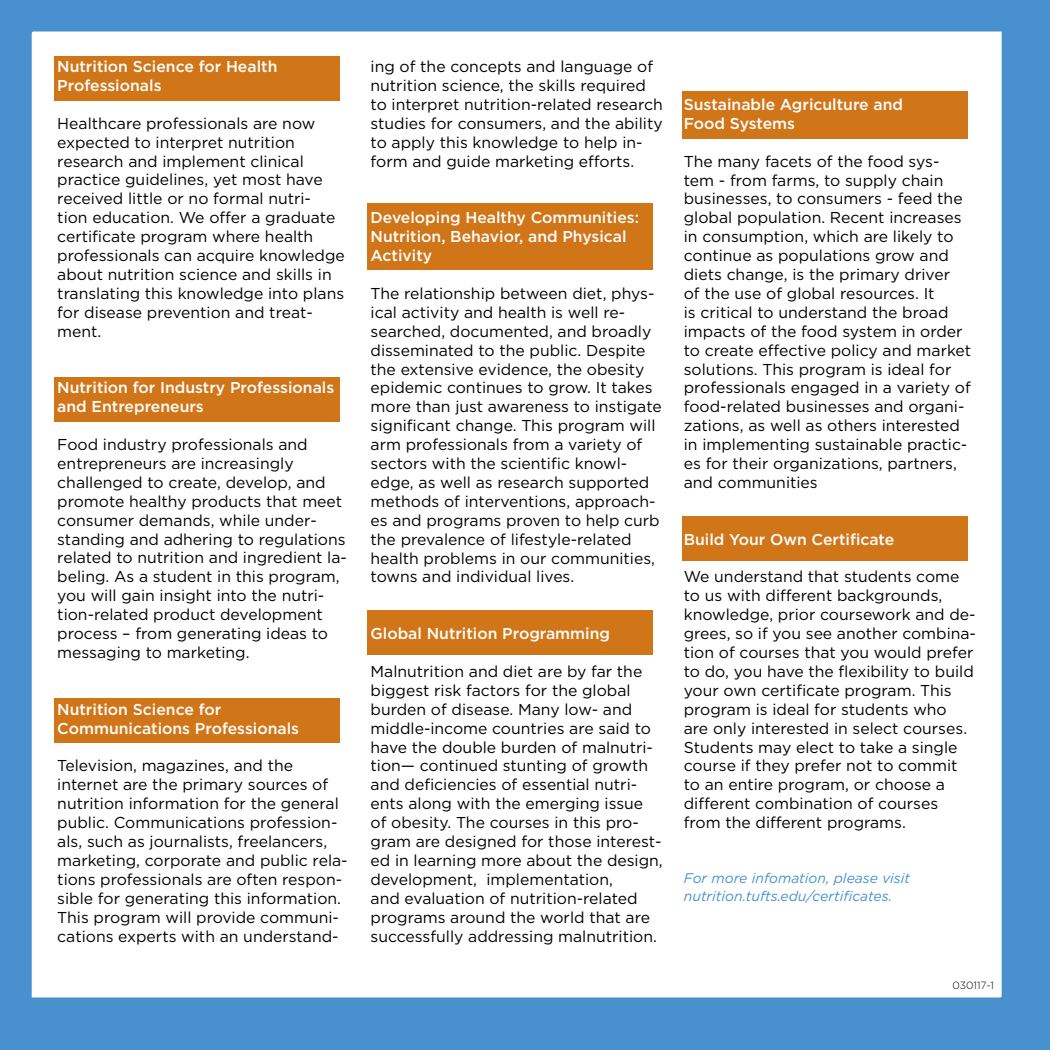
<style>
.page{position:relative;width:1050px;height:1050px;background:#fff}
.page>*{position:absolute;margin:0;border:0;box-sizing:border-box;transform-origin:0 0}
.t1{font:15.75px/18.9px "Gotham";color:#000}
.t2{font:500 15.75px/18.9px "Gotham";color:#fff}
.t3{font:italic 14px/17.5px "Gotham";color:#4891ce}
.t4{font:300 10.5px "Gotham";color:#000}
</style>
<div class="page">
<div style="left:0;top:0;width:1050px;height:1049px;background:#4891ce"></div>
<div style="left:32px;top:32px;width:970px;height:965px;background:#fff"></div>
<div style="left:54px;top:56px;width:286px;height:44px;background:#d17519"></div>
<div style="left:54px;top:378px;width:286px;height:44px;background:#d17519"></div>
<div style="left:54px;top:698px;width:286px;height:44px;background:#d17519"></div>
<div style="left:367px;top:203px;width:285px;height:67px;background:#d17519"></div>
<div style="left:367px;top:611px;width:286px;height:44px;background:#d17519"></div>
<div style="left:682px;top:517px;width:286px;height:44px;background:#d17519"></div>
<div style="left:682px;top:91px;width:286px;height:47px;background:#d17519"></div>
<p class="t2" style="left:57px;top:57px;width:222px">Nutrition Science for Health<br>Professionals</p>
<p class="t1" style="left:57px;top:113px;width:289px">Healthcare professionals are now expected to interpret nutrition research and implement clinical practice guidelines, yet most have received little or no formal nutri&shy;tion education. We offer a graduate certificate program where health professionals can acquire knowledge about nutrition science and skills in translating this knowledge into plans for disease prevention and treat&shy;ment.</p>
<p class="t2" style="left:57px;top:378px;width:279px">Nutrition for Industry Professionals and Entrepreneurs</p>
<p class="t1" style="left:57px;top:435px;width:291px">Food industry professionals and entrepreneurs are increasingly challenged to create, develop, and promote healthy products that meet consumer demands, while under&shy;standing and adhering to regulations related to nutrition and ingredient la&shy;beling. As a student in this program, you will gain insight into the nutri&shy;tion-related product development process – from generating ideas to messaging to marketing.</p>
<p class="t2" style="left:57px;top:699px;width:243px">Nutrition Science for<br>Communications Professionals</p>
<p class="t1" style="left:57px;top:756px;width:292px">Television, magazines, and the internet are the primary sources of nutrition information for the general public. Communications profession&shy;als, such as journalists, freelancers, marketing, corporate and public rela&shy;tions professionals are often respon&shy;sible for generating this information.<br>This program will provide communi&shy;cations experts with an understand-</p>
<p class="t1" style="left:371px;top:57px;width:294px">ing of the concepts and language of nutrition science, the skills required to interpret nutrition-related research studies for consumers, and the ability to apply this knowledge to help in&shy;form and guide marketing efforts.</p>
<p class="t2" style="left:371px;top:208px;width:270px">Developing Healthy Communities:<br>Nutrition, Behavior, and Physical<br>Activity</p>
<p class="t1" style="left:371px;top:284px;width:293px">The relationship between diet, phys&shy;ical activity and health is well re&shy;searched, documented, and broadly disseminated to the public. Despite the extensive evidence, the obesity epidemic continues to grow. It takes more than just awareness to instigate significant change. This program will arm professionals from a variety of sectors with the scientific knowl&shy;edge, as well as research supported methods of interventions, approach&shy;es and programs proven to help curb the prevalence of lifestyle-related health problems in our communities, towns and individual lives.</p>
<p class="t2" style="left:371px;top:624px;width:241px">Global Nutrition Programming</p>
<p class="t1" style="left:371px;top:662px;width:294px">Malnutrition and diet are by far the biggest risk factors for the global burden of disease. Many low- and middle-income countries are said to have the double burden of malnutri&shy;tion— continued stunting of growth and deficiencies of essential nutri&shy;ents along with the emerging issue of obesity. The courses in this pro&shy;gram are designed for those interest&shy;ed in learning more about the design, development, implementation,<br>and evaluation of nutrition-related programs around the world that are successfully addressing malnutrition.</p>
<p class="t2" style="left:684px;top:95px;width:221px">Sustainable Agriculture and<br>Food Systems</p>
<p class="t1" style="left:684px;top:151px;width:289px">The many facets of the food sys&shy;tem - from farms, to supply chain businesses, to consumers - feed the global population. Recent increases in consumption, which are likely to continue as populations grow and diets change, is the primary driver<br>of the use of global resources. It<br>is critical to understand the broad impacts of the food system in order to create effective policy and market solutions. This program is ideal for professionals engaged in a variety of food-related businesses and organi&shy;zations, as well as others interested in implementing sustainable practic&shy;es for their organizations, partners, and communities</p>
<p class="t2" style="left:684px;top:529px;width:212px">Build Your Own Certificate</p>
<p class="t1" style="left:684px;top:567px;width:294px">We understand that students come to us with different backgrounds, knowledge, prior coursework and de&shy;grees, so if you see another combina&shy;tion of courses that you would prefer to do, you have the flexibility to build your own certificate program. This program is ideal for students who<br>are only interested in select courses.<br>Students may elect to take a single course if they prefer not to commit to an entire program, or choose a different combination of courses from the different programs.</p>
<p class="t3" style="left:684px;top:869px;width:228px">For more infomation, please visit nutrition.tufts.edu/certificates.</p>
<p class="t4" style="left:952px;top:979px;width:43px">030117-1</p>
</div>
